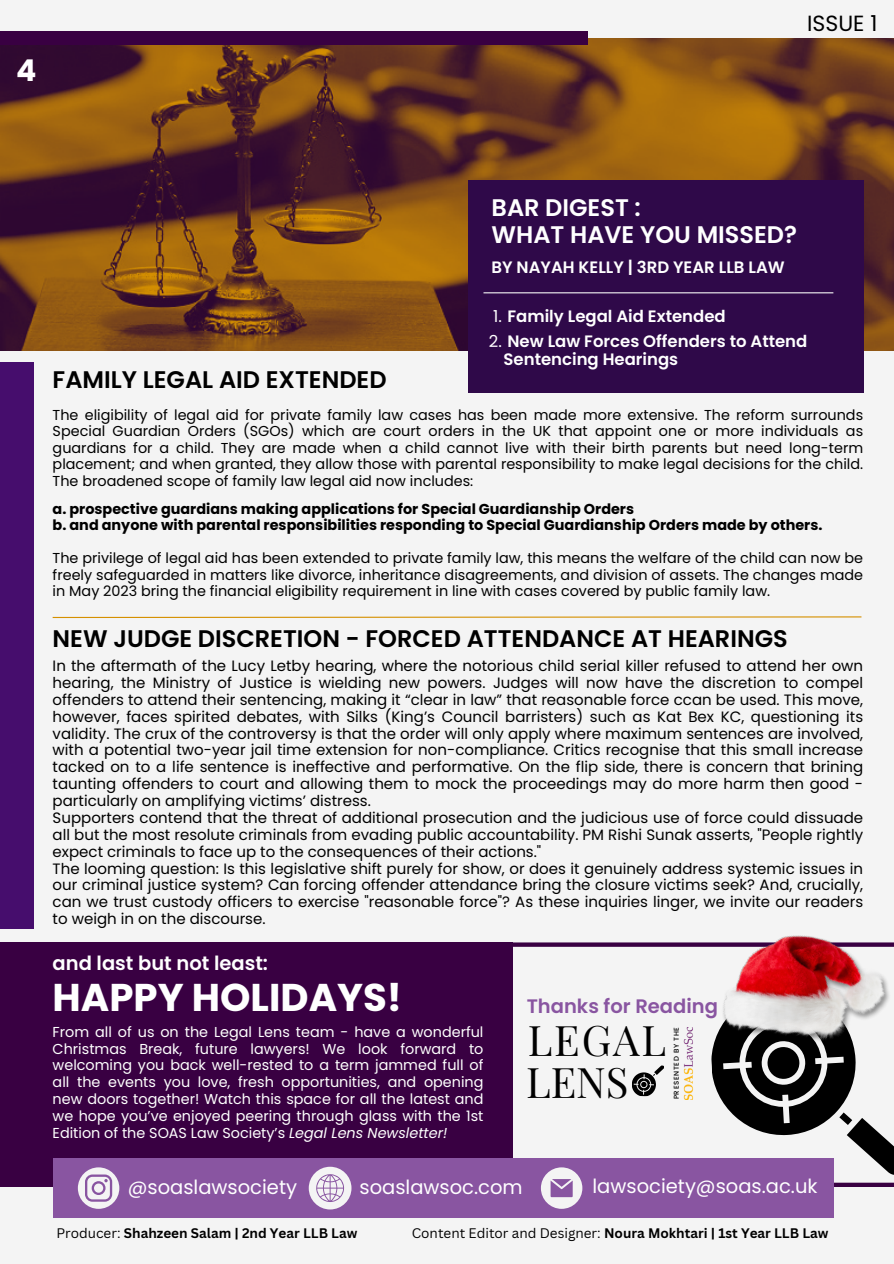
<style>
.page{position:relative;width:894px;height:1264px;background:#fff}
.page>*{position:absolute;margin:0;border:0;box-sizing:border-box;transform-origin:0 0}
.t1{font:42px "Playfair Display";letter-spacing:.045em;color:#000}
.t2{font:700 38.7px "Poppins";color:#fff}
.t3{font:700 30px "Poppins";color:#fff}
.t4{font:600 24px "Poppins";color:#000}
.t5{font:600 24px/27px "Poppins";color:#fff}
.t6{font:21.9px "Poppins";color:#000}
.t7{font:19.5px "Poppins";color:#fff}
.t8{font:600 19.5px "Poppins";color:#fff}
.t9{font:600 19.5px "Poppins";color:#8955a1}
.t10{font:600 16.5px/18px "Poppins";color:#fff}
.t11{font:15px/16.8px "Poppins";color:#000;text-align:justify}
.t12{font:14.4px/16.5px "Poppins";color:#000;text-align:justify}
.t13{font:14.4px/16.8px "Poppins";color:#fff;text-align:justify}
.t14{font:700 14.4px "Poppins";color:#000}
.t15{font:700 13.5px "Canva Sans";color:#000}
.t16{font:500 7.05px "Poppins";letter-spacing:.095em;color:#000}
.s1{font-weight:400}
.s2{font-style:italic}
</style>
<div class="page">
<div style="left:0;top:0;width:893px;height:1263px;background:#f4f4f4"></div>
<svg style="left:512px;top:942px;width:381px;height:244px"></svg>
<div style="left:0;top:942px;width:512px;height:245px;background:#390042"></div>
<img style="left:0;top:39px;width:893px;height:311px">
<div style="left:0;top:362px;width:34px;height:566px;background:#460d6d"></div>
<div style="left:0;top:31px;width:587px;height:14px;background:#390042"></div>
<div style="left:53px;top:1158px;width:780px;height:59px;background:#8955a1"></div>
<svg style="left:540px;top:1167px;width:42px;height:41px"></svg>
<svg style="left:78px;top:1167px;width:41px;height:41px"></svg>
<svg style="left:308px;top:1166px;width:43px;height:43px"></svg>
<svg style="left:52px;top:616px;width:810px;height:2px;background:#e2bb69"></svg>
<div style="left:468px;top:180px;width:395px;height:212px;background:#2f0949"></div>
<hr style="left:483px;top:292px;width:350px;height:1px;background:#f4f4f4">
<svg style="left:707px;top:1106px;width:186px;height:71px"></svg>
<img style="left:690px;top:935px;width:203px;height:171px">
<img style="left:682px;top:1024px;width:12px;height:75px">
<svg style="left:631px;top:1064px;width:33px;height:32px"></svg>
<p class="t3" style="left:16px;top:50px;width:22px">4</p>
<h4 class="t6" style="left:807px;top:8px;width:72px">ISSUE 1</h4>
<p class="t4" style="left:53px;top:363px;width:335px">FAMILY LEGAL AID EXTENDED</p>
<h2 class="t5" style="left:491px;top:194px;width:307px">BAR DIGEST :<br>WHAT HAVE YOU MISSED?</h2>
<p class="t10" style="left:491px;top:258px;width:294px">BY NAYAH KELLY | 3RD YEAR LLB LAW</p>
<p class="t10" style="left:493px;top:307px;width:234px"><span class="s1">1.</span> Family Legal Aid Extended</p>
<h5 class="t10" style="left:503px;top:332px;width:305px;text-indent:-15px"><span class="s1">2.</span> New Law Forces Offenders to Attend<br>Sentencing Hearings</h5>
<p class="t12" style="left:53px;top:406px;width:811px">The eligibility of legal aid for private family law cases has been made more extensive. The reform surrounds Special Guardian Orders (SGOs) which are court orders in the UK that appoint one or more individuals as guardians for a child. They are made when a child cannot live with their birth parents but need long-term placement; and when granted, they allow those with parental responsibility to make legal decisions for the child.<br>The broadened scope of family law legal aid now includes:</p>
<p class="t14" style="left:53px;top:499px;width:583px">a. prospective guardians making applications for Special Guardianship Orders</p>
<p class="t14" style="left:53px;top:515px;width:771px">b. and anyone with parental responsibilities responding to Special Guardianship Orders made by others.</p>
<h3 class="t12" style="left:53px;top:550px;width:811px">The privilege of legal aid has been extended to private family law, this means the welfare of the child can now be freely safeguarded in matters like divorce, inheritance disagreements, and division of assets. The changes made in May 2023 bring the financial eligibility requirement in line with cases covered by public family law.</h3>
<p class="t4" style="left:53px;top:621px;width:736px">NEW JUDGE DISCRETION - FORCED ATTENDANCE AT HEARINGS</p>
<p class="t11" style="left:53px;top:657px;width:811px">In the aftermath of the Lucy Letby hearing, where the notorious child serial killer refused to attend her own hearing, the Ministry of Justice is wielding new powers. Judges will now have the discretion to compel offenders to attend their sentencing, making it “clear in law” that reasonable force ccan be used. This move, however, faces spirited debates, with Silks (King’s Council barristers) such as Kat Bex KC, questioning its validity. The crux of the controversy is that the order will only apply where maximum sentences are involved, with a potential two-year jail time extension for non-compliance. Critics recognise that this small increase tacked on to a life sentence is ineffective and performative. On the flip side, there is concern that brining taunting offenders to court and allowing them to mock the proceedings may do more harm then good - particularly on amplifying victims’ distress.</p>
<h3 class="t11" style="left:53px;top:809px;width:811px">Supporters contend that the threat of additional prosecution and the judicious use of force could dissuade all but the most resolute criminals from evading public accountability. PM Rishi Sunak asserts, "People rightly expect criminals to face up to the consequences of their actions."</h3>
<p class="t11" style="left:53px;top:860px;width:811px">The looming question: Is this legislative shift purely for show, or does it genuinely address systemic issues in our criminal justice system? Can forcing offender attendance bring the closure victims seek? And, crucially, can we trust custody officers to exercise "reasonable force"? As these inquiries linger, we invite our readers to weigh in on the discourse.</p>
<p class="t8" style="left:53px;top:949px;width:217px">and last but not least:</p>
<p class="t2" style="left:53px;top:970px;width:351px">HAPPY HOLIDAYS!</p>
<p class="t13" style="left:53px;top:1023px;width:432px">From all of us on the Legal Lens team - have a wonderful Christmas Break, future lawyers! We look forward to welcoming you back well-rested to a term jammed full of all the events you love, fresh opportunities, and opening new doors together! Watch this space for all the latest and we hope you’ve enjoyed peering through glass with the 1st Edition of the SOAS Law Society’s <span class="s2">Legal Lens Newsletter!</span></p>
<p class="t9" style="left:526px;top:992px;width:193px">Thanks for Reading</p>
<h1 class="t1" style="left:527px;top:1010px;width:140px">LEGAL</h1>
<p class="t16" style="left:671px;top:1099px;width:74px;rotate:-90deg">PRESENTED BY THE</p>
<h1 class="t1" style="left:526px;top:1052px;width:104px">LENS</h1>
<p class="t7" style="left:128px;top:1173px;width:171px">@soaslawsociety</p>
<p class="t7" style="left:359px;top:1173px;width:164px">soaslawsoc.com</p>
<h3 class="t7" style="left:592px;top:1172px;width:226px">lawsociety@soas.ac.uk</h3>
<p class="t15" style="left:56px;top:1223px;width:302px"><span class="s1">Producer:</span> Shahzeen Salam | 2nd Year LLB Law</p>
<p class="t15" style="left:412px;top:1223px;width:418px"><span class="s1">Content Editor and Designer:</span> Noura Mokhtari | 1st Year LLB Law</p>
</div>
